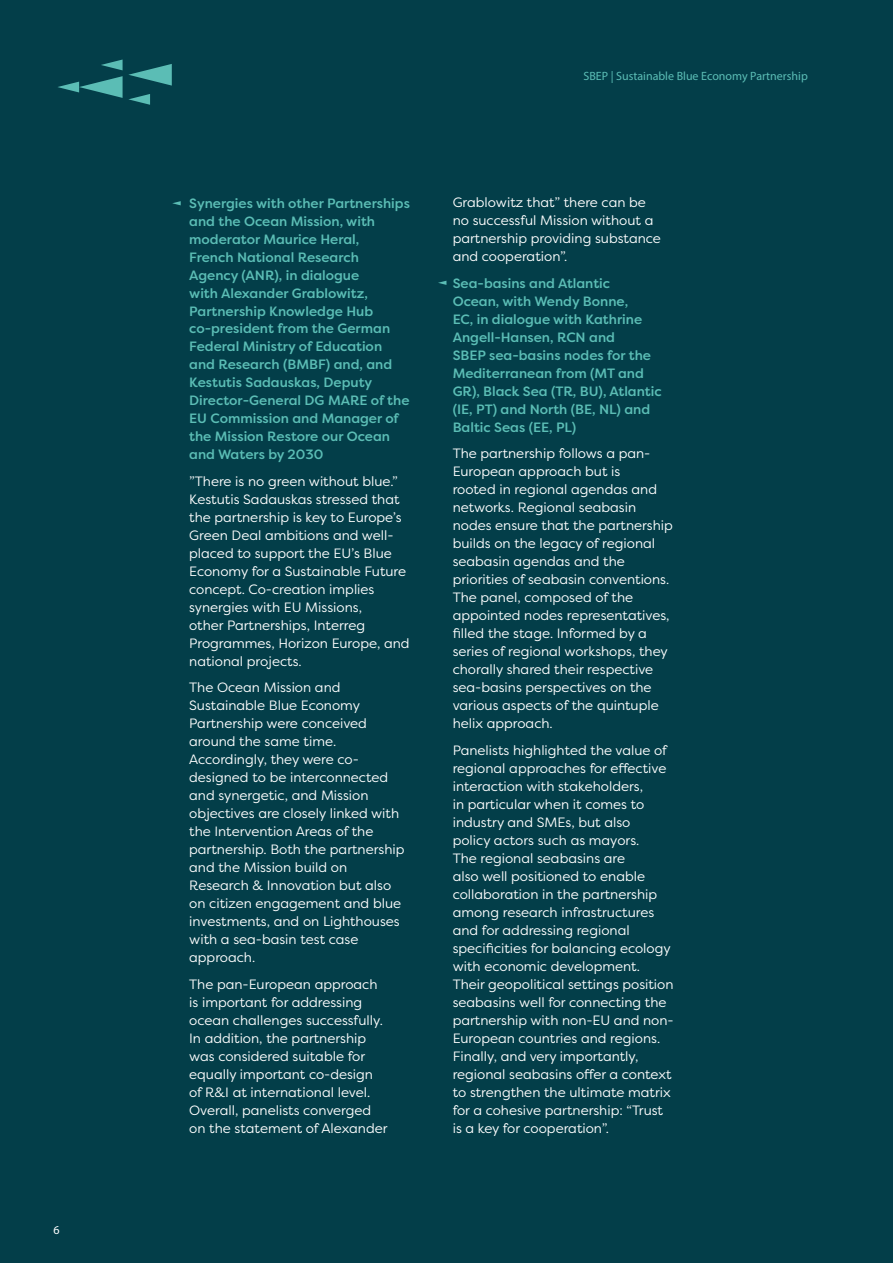
<style>
.page{position:relative;width:893px;height:1263px;background:#033e49}
.page>*{position:absolute;margin:0;border:0;box-sizing:border-box;transform-origin:0 0}
.t1{font:13.5px/18px "Filson Pro";color:#fff}
.t2{font:500 13.5px/18px "Filson Pro";color:#5bbdb5}
.t3{font:12px "Myriad Pro";color:#5bbdb5}
.t4{font:12px "Myriad Pro";color:#fff}
</style>
<div class="page">
<svg style="left:58px;top:60px;width:114px;height:45px"></svg>
<svg style="left:172px;top:201px;width:9px;height:4px"></svg>
<svg style="left:438px;top:281px;width:8px;height:4px"></svg>
<p class="t4" style="left:53px;top:1223px;width:8px">6</p>
<p class="t3" style="left:583px;top:68px;width:226px">SBEP | Sustainable Blue Economy Partnership</p>
<p class="t2" style="left:189px;top:193px;width:222px">Synergies with other Partnerships and the Ocean Mission, with moderator Maurice Heral,<br>French National Research<br>Agency (ANR), in dialogue<br>with Alexander Grablowitz,<br>Partnership Knowledge Hub co-president from the German<br>Federal Ministry of Education and Research (BMBF) and, and<br>Kestutis Sadauskas, Deputy<br>Director-General DG MARE of the<br>EU Commission and Manager of the Mission Restore our Ocean and Waters by 2030</p>
<p class="t1" style="left:189px;top:472px;width:222px">”There is no green without blue.”<br>Kestutis Sadauskas stressed that the partnership is key to Europe’s<br>Green Deal ambitions and well&shy;placed to support the EU’s Blue<br>Economy for a Sustainable Future concept. Co-creation implies synergies with EU Missions,<br>other Partnerships, Interreg<br>Programmes, Horizon Europe, and national projects.</p>
<p class="t1" style="left:189px;top:678px;width:217px">The Ocean Mission and<br>Sustainable Blue Economy<br>Partnership were conceived around the same time.<br>Accordingly, they were co&shy;designed to be interconnected and synergetic, and Mission objectives are closely linked with the Intervention Areas of the partnership. Both the partnership and the Mission build on<br>Research &amp; Innovation but also on citizen engagement and blue investments, and on Lighthouses with a sea-basin test case approach.</p>
<p class="t1" style="left:189px;top:975px;width:200px">The pan-European approach is important for addressing ocean challenges successfully.<br>In addition, the partnership was considered suitable for equally important co-design of R&amp;I at international level.<br>Overall, panelists converged on the statement of Alexander</p>
<p class="t1" style="left:453px;top:193px;width:210px">Grablowitz that” there can be no successful Mission without a partnership providing substance and cooperation”.</p>
<p class="t2" style="left:453px;top:274px;width:210px">Sea-basins and Atlantic<br>Ocean, with Wendy Bonne,<br>EC, in dialogue with Kathrine<br>Angell-Hansen, RCN and<br>SBEP sea-basins nodes for the<br>Mediterranean from (MT and<br>GR), Black Sea (TR, BU), Atlantic (IE, PT) and North (BE, NL) and<br>Baltic Seas (EE, PL)</p>
<p class="t1" style="left:453px;top:444px;width:222px">The partnership follows a pan-<br>European approach but is<br>rooted in regional agendas and networks. Regional seabasin nodes ensure that the partnership builds on the legacy of regional seabasin agendas and the priorities of seabasin conventions.<br>The panel, composed of the appointed nodes representatives, filled the stage. Informed by a series of regional workshops, they chorally shared their respective sea-basins perspectives on the various aspects of the quintuple helix approach.</p>
<p class="t1" style="left:453px;top:741px;width:222px">Panelists highlighted the value of regional approaches for effective interaction with stakeholders,<br>in particular when it comes to industry and SMEs, but also<br>policy actors such as mayors.<br>The regional seabasins are<br>also well positioned to enable collaboration in the partnership among research infrastructures and for addressing regional specificities for balancing ecology with economic development.<br>Their geopolitical settings position seabasins well for connecting the partnership with non-EU and non-<br>European countries and regions.<br>Finally, and very importantly, regional seabasins offer a context to strengthen the ultimate matrix for a cohesive partnership: “Trust is a key for cooperation”.</p>
</div>
